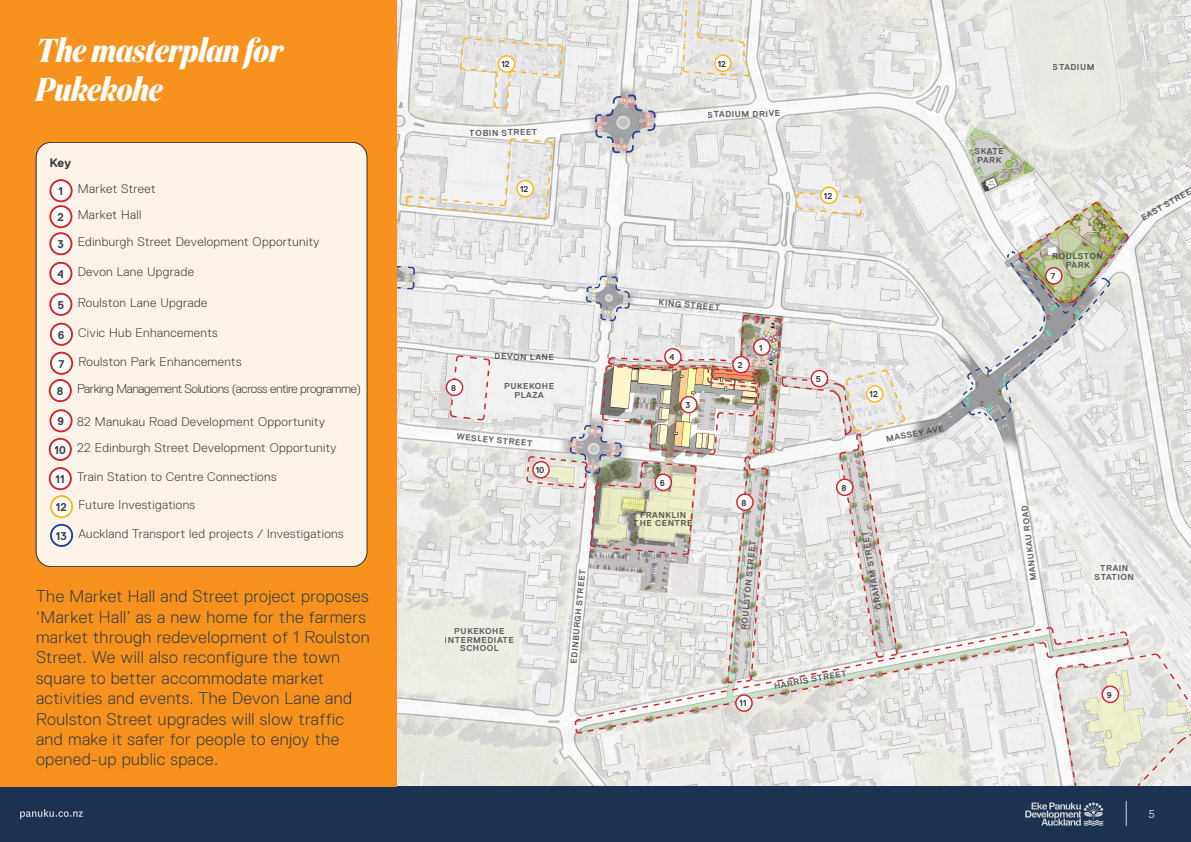
<style>
.page{position:relative;width:1191px;height:842px;background:#fff}
.page>*{position:absolute;margin:0;border:0;box-sizing:border-box;transform-origin:0 0}
.t1{font:33px/39.6px "Domaine Display Cd Bold Italic Test";color:#fff}
.Section_Copy__White{font:300 17px/20.4px "Replica Pro";letter-spacing:.025em;color:#3e3e3f}
.Label_Light_Text__Bl{font:300 12.5px "Replica Pro";letter-spacing:.03em;color:#3e3e3f}
.Label_Light_Text__Bl-2{font:300 12.5px "Replica Pro";letter-spacing:-.03em;color:#3e3e3f}
.Label_Light_Text__Bl-3{font:700 12.5px "Replica Pro";color:#3e3e3f}
.t2{font:12px "National 2";color:#d1d2d4}
.Label_Text__Black_9p{font:700 11.3px "Replica Pro";color:#3e3e3f}
.Label_Text__White_10{font:700 11.3px "Replica Pro";color:#3e3e3f}
.Label_Text__Black_9p-2{font:700 8.6px/8.6px "Replica Pro";letter-spacing:.06em;color:#3e3e3f;text-align:center}
.Label_Text__White_10-2{font:700 8.6px "Replica Pro";color:#3e3e3f}
</style>
<div class="page">
<div style="left:0;top:786px;width:1191px;height:56px;background:#1c3250"></div>
<svg style="left:20px;top:809px;width:63px;height:10px"></svg>
<div style="left:0;top:0;width:397px;height:786px;background:#f7921e"></div>
<img style="left:397px;top:1px;width:794px;height:784px">
<div style="left:36px;top:142px;width:331px;height:425px;background:#fef3e8;border-radius:15px"></div>
<div style="left:36px;top:142px;width:331px;height:425px;border:1px solid #231f20;border-radius:15px"></div>
<div style="left:50px;top:180px;width:22px;height:21px;background:#fff;border-radius:50%"></div>
<div style="left:49px;top:179px;width:24px;height:23px;border:2px solid #d1232a;border-radius:50%"></div>
<div style="left:51px;top:353px;width:21px;height:21px;background:#fff;border-radius:50%"></div>
<div style="left:50px;top:352px;width:23px;height:23px;border:2px solid #d1232a;border-radius:50%"></div>
<div style="left:50px;top:380px;width:21px;height:21px;background:#fff;border-radius:50%"></div>
<div style="left:49px;top:379px;width:23px;height:23px;border:2px solid #d1232a;border-radius:50%"></div>
<div style="left:50px;top:233px;width:21px;height:21px;background:#fff;border-radius:50%"></div>
<div style="left:49px;top:232px;width:23px;height:23px;border:2px solid #d1232a;border-radius:50%"></div>
<div style="left:50px;top:263px;width:21px;height:21px;background:#fff;border-radius:50%"></div>
<div style="left:49px;top:262px;width:23px;height:23px;border:2px solid #d1232a;border-radius:50%"></div>
<div style="left:50px;top:294px;width:21px;height:21px;background:#fff;border-radius:50%"></div>
<div style="left:49px;top:293px;width:23px;height:23px;border:2px solid #d1232a;border-radius:50%"></div>
<div style="left:51px;top:324px;width:21px;height:21px;background:#fff;border-radius:50%"></div>
<div style="left:50px;top:323px;width:23px;height:23px;border:2px solid #d1232a;border-radius:50%"></div>
<div style="left:51px;top:496px;width:21px;height:21px;background:#fff;border-radius:50%"></div>
<div style="left:50px;top:495px;width:23px;height:23px;border:2px solid #fdb71b;border-radius:50%"></div>
<div style="left:50px;top:206px;width:21px;height:21px;background:#fff;border-radius:50%"></div>
<div style="left:49px;top:205px;width:23px;height:23px;border:2px solid #d1232a;border-radius:50%"></div>
<div style="left:50px;top:410px;width:22px;height:21px;background:#fff;border-radius:50%"></div>
<div style="left:49px;top:409px;width:24px;height:23px;border:2px solid #d1232a;border-radius:50%"></div>
<div style="left:50px;top:439px;width:21px;height:21px;background:#fff;border-radius:50%"></div>
<div style="left:49px;top:438px;width:23px;height:23px;border:2px solid #d1232a;border-radius:50%"></div>
<div style="left:51px;top:525px;width:21px;height:21px;background:#fff;border-radius:50%"></div>
<div style="left:50px;top:524px;width:23px;height:23px;border:2px solid #253f8e;border-radius:50%"></div>
<svg style="left:960px;top:201px;width:170px;height:221px"></svg>
<div style="left:50px;top:468px;width:21px;height:21px;background:#fff;border-radius:50%"></div>
<div style="left:49px;top:467px;width:23px;height:23px;border:2px solid #d1232a;border-radius:50%"></div>
<svg style="left:1025px;top:611px;width:166px;height:215px"></svg>
<svg style="left:574px;top:627px;width:555px;height:107px"></svg>
<svg style="left:736px;top:695px;width:16px;height:16px"></svg>
<div style="left:735px;top:694px;width:18px;height:18px;border:1px solid #d1232a;border-radius:50%"></div>
<svg style="left:397px;top:0;width:509px;height:683px"></svg>
<p class="t1" style="left:36px;top:30px;width:248px">The masterplan for<br>Pukekohe</p>
<p class="Label_Light_Text__Bl-3" style="left:49px;top:156px;width:23px">Key</p>
<p class="Label_Text__White_10" style="left:59px;top:185px;width:6px">1</p>
<p class="Label_Light_Text__Bl" style="left:78px;top:182px;width:79px">Market Street</p>
<p class="Label_Text__Black_9p" style="left:58px;top:211px;width:8px">2</p>
<p class="Label_Light_Text__Bl" style="left:78px;top:208px;width:65px">Market Hall</p>
<p class="Label_Text__Black_9p" style="left:58px;top:238px;width:8px">3</p>
<p class="Label_Light_Text__Bl" style="left:78px;top:235px;width:243px">Edinburgh Street Development Opportunity</p>
<p class="Label_Text__Black_9p" style="left:58px;top:268px;width:8px">4</p>
<p class="Label_Light_Text__Bl" style="left:78px;top:265px;width:118px">Devon Lane Upgrade</p>
<p class="Label_Text__Black_9p" style="left:57px;top:299px;width:8px">5</p>
<p class="Label_Light_Text__Bl" style="left:78px;top:296px;width:131px">Roulston Lane Upgrade</p>
<p class="Label_Text__Black_9p" style="left:58px;top:328px;width:8px">6</p>
<p class="Label_Light_Text__Bl" style="left:78px;top:326px;width:141px">Civic Hub Enhancements</p>
<p class="Label_Text__Black_9p" style="left:58px;top:357px;width:7px">7</p>
<p class="Label_Light_Text__Bl" style="left:78px;top:355px;width:165px">Roulston Park Enhancements</p>
<p class="Label_Text__Black_9p" style="left:57px;top:385px;width:8px">8</p>
<p class="Label_Light_Text__Bl-2" style="left:77px;top:382px;width:285px">Parking Management Solutions (across entire programme)</p>
<p class="Label_Light_Text__Bl" style="left:77px;top:414px;width:249px">82 Manukau Road Development Opportunity</p>
<p class="Label_Text__Black_9p" style="left:58px;top:415px;width:8px">9</p>
<p class="Label_Text__Black_9p" style="left:55px;top:444px;width:13px">10</p>
<p class="Label_Light_Text__Bl" style="left:77px;top:441px;width:261px">22 Edinburgh Street Development Opportunity</p>
<p class="Label_Text__Black_9p" style="left:56px;top:473px;width:11px">11</p>
<p class="Label_Light_Text__Bl" style="left:77px;top:470px;width:201px">Train Station to Centre Connections</p>
<p class="Label_Text__Black_9p" style="left:56px;top:501px;width:13px">12</p>
<p class="Label_Light_Text__Bl" style="left:78px;top:498px;width:118px">Future Investigations</p>
<p class="Label_Text__Black_9p" style="left:56px;top:530px;width:13px">13</p>
<p class="Label_Light_Text__Bl" style="left:78px;top:527px;width:267px">Auckland Transport led projects / Investigations</p>
<p class="Section_Copy__White" style="left:36px;top:586px;width:335px">The Market Hall and Street project proposes ‘Market Hall’ as a new home for the farmers market through redevelopment of 1 Roulston Street. We will also reconfigure the town square to better accommodate market activities and events. The Devon Lane and Roulston Street upgrades will slow traffic and make it safer for people to enjoy the opened-up public space.</p>
<p class="Label_Text__Black_9p-2" style="left:501px;top:60px;width:10px">12</p>
<p class="Label_Text__Black_9p-2" style="left:717px;top:59px;width:10px">12</p>
<p class="Label_Text__Black_9p-2" style="left:470px;top:129px;width:69px;rotate:-1deg">TOBIN STREET</p>
<p class="Label_Text__Black_9p-2" style="left:520px;top:185px;width:10px">12</p>
<p class="Label_Text__Black_9p-2" style="left:707px;top:110px;width:74px;rotate:-1deg">STADIUM DRIVE</p>
<p class="Label_Text__Black_9p-2" style="left:824px;top:191px;width:10px">12</p>
<p class="Label_Text__Black_9p-2" style="left:495px;top:352px;width:61px;rotate:1deg">DEVON LANE</p>
<p class="Label_Text__Black_9p-2" style="left:504px;top:382px;width:52px">PUKEKOHE<br>PLAZA</p>
<p class="Label_Text__Black_9p-2" style="left:457px;top:432px;width:77px;rotate:5deg">WESLEY STREET</p>
<p class="Label_Text__Black_9p-2" style="left:451px;top:383px;width:6px">8</p>
<p class="Label_Text__Black_9p-2" style="left:536px;top:466px;width:10px">10</p>
<p class="Label_Text__Black_9p-2" style="left:445px;top:627px;width:71px">PUKEKOHE<br>INTERMEDIATE<br>SCHOOL</p>
<p class="Label_Text__Black_9p-2" style="left:569px;top:663px;width:95px;rotate:-85deg">EDINBURGH STREET</p>
<p class="Label_Text__Black_9p-2" style="left:659px;top:298px;width:63px;rotate:5deg">KING STREET</p>
<p class="Label_Text__Black_9p-2" style="left:669px;top:353px;width:6px">4</p>
<p class="Label_Text__Black_9p-2" style="left:685px;top:401px;width:6px">3</p>
<p class="Label_Text__Black_9p-2" style="left:660px;top:478px;width:7px">6</p>
<p class="Label_Text__Black_9p-2" style="left:634px;top:510px;width:60px">FRANKLIN<br>THE CENTRE</p>
<p class="Label_Text__Black_9p-2" style="left:737px;top:361px;width:6px">2</p>
<p class="Label_Text__White_10-2" style="left:759px;top:343px;width:5px">1</p>
<p class="Label_Text__Black_9p-2" style="left:816px;top:375px;width:7px">5</p>
<p class="Label_Text__Black_9p-2" style="left:869px;top:390px;width:10px">12</p>
<p class="Label_Text__Black_9p-2" style="left:885px;top:435px;width:60px;rotate:-11deg">MASSEY AVE</p>
<p class="Label_Text__Black_9p-2" style="left:741px;top:498px;width:6px">8</p>
<p class="Label_Text__Black_9p-2" style="left:740px;top:630px;width:91px;rotate:-85deg">ROULSTON STREET</p>
<p class="Label_Text__Black_9p-2" style="left:739px;top:699px;width:9px">11</p>
<p class="Label_Text__Black_9p-2" style="left:841px;top:483px;width:6px">8</p>
<p class="Label_Text__Black_9p-2" style="left:875px;top:610px;width:80px;rotate:-101deg">GRAHAM STREET</p>
<p class="Label_Text__Black_9p-2" style="left:773px;top:682px;width:75px;rotate:-11deg">HARRIS STREET</p>
<p class="Label_Text__Black_9p-2" style="left:974px;top:147px;width:31px">SKATE<br>PARK</p>
<p class="Label_Text__Black_9p-2" style="left:1053px;top:63px;width:43px">STADIUM</p>
<p class="Label_Text__Black_9p-2" style="left:1052px;top:252px;width:52px">ROULSTON<br>PARK</p>
<p class="Label_Text__Black_9p-2" style="left:1050px;top:272px;width:6px">7</p>
<p class="Label_Text__Black_9p-2" style="left:1139px;top:215px;width:58px;rotate:-30deg">EAST STREE</p>
<p class="Label_Text__Black_9p-2" style="left:1029px;top:581px;width:77px;rotate:-97deg">MANUKAU ROAD</p>
<p class="Label_Text__Black_9p-2" style="left:1094px;top:564px;width:41px">TRAIN<br>STATION</p>
<p class="Label_Text__Black_9p-2" style="left:1107px;top:690px;width:7px">9</p>
<p class="t2" style="left:1148px;top:806px;width:8px">5</p>
</div>
